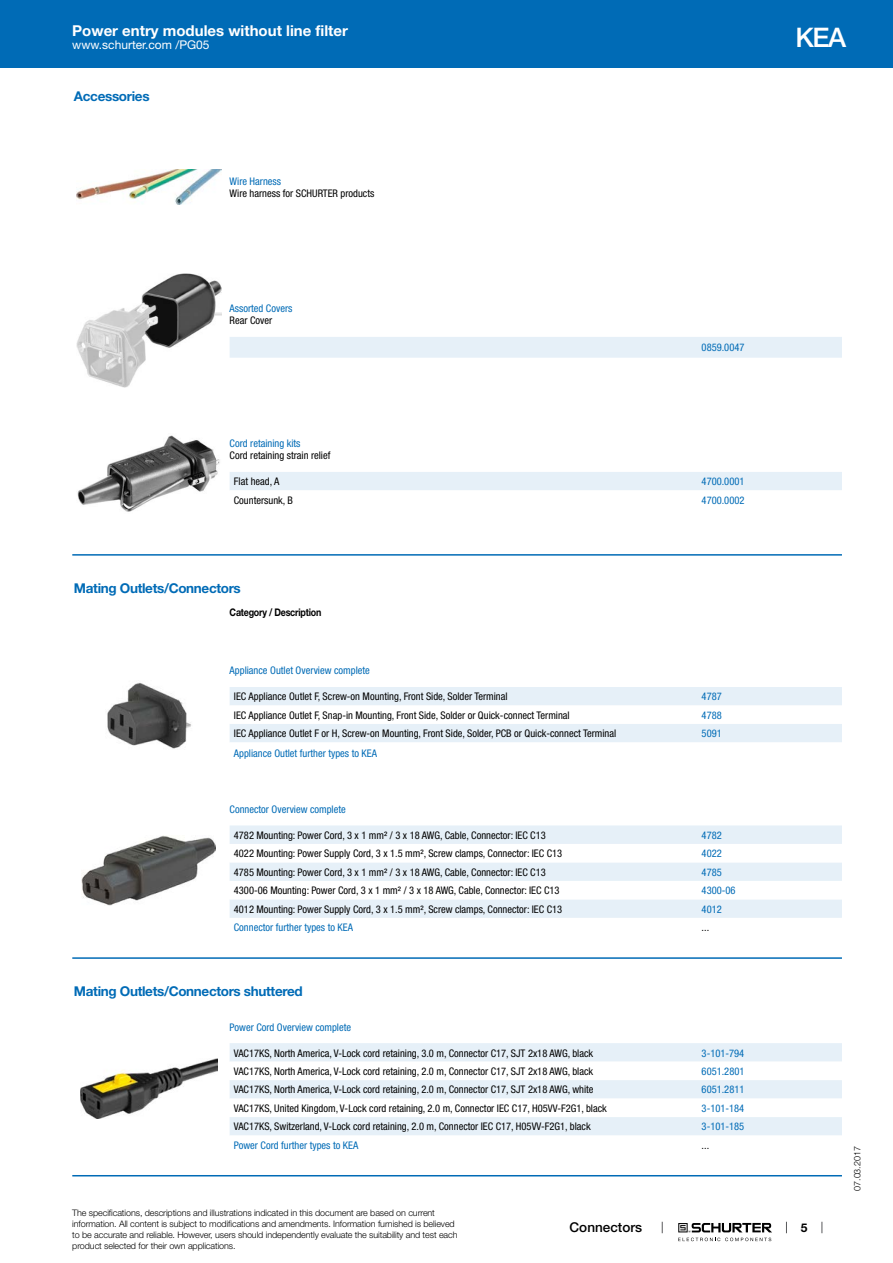
<style>
.page{position:relative;width:893px;height:1263px;background:#fff}
.page>*{position:absolute;margin:0;border:0;box-sizing:border-box;transform-origin:0 0}
.t1{font:500 27px "Helvetica Neue LT";color:#fff}
.t2{font:700 15px "Helvetica Neue LT";color:#fff}
.t3{font:700 13.5px "Helvetica Neue LT";letter-spacing:-.025em;color:#006bb6}
.t4{font:500 13.5px "Helvetica Neue LT";color:#000}
.t5{font:12px "Helvetica Neue LT";color:#fff}
.t6{font:700 12px "Helvetica Neue LT";color:#000}
.t7{font:condensed 10.5px "Helvetica Neue LT";color:#000}
.t8{font:condensed 10.5px "Helvetica Neue LT";color:#006bb6}
.t9{font:700 10.5px "Helvetica Neue LT";letter-spacing:-.025em;color:#000;scale:.85 1}
.t10{font:300 9px/10.8px "Helvetica Neue LT";letter-spacing:-.01em;color:#000}
</style>
<div class="page">
<svg style="left:678px;top:1223px;width:94px;height:18px"></svg>
<div style="left:0;top:0;width:893px;height:68px;background:#006bb6"></div>
<img style="left:77px;top:169px;width:144px;height:35px">
<img style="left:77px;top:274px;width:144px;height:113px">
<div style="left:230px;top:337px;width:612px;height:21px;background:#e6f0f8"></div>
<img style="left:77px;top:435px;width:143px;height:77px">
<div style="left:230px;top:472px;width:612px;height:18px;background:#e6f0f8"></div>
<hr style="left:72px;top:554px;width:770px;height:2px;background:#006bb6">
<img style="left:107px;top:682px;width:84px;height:67px">
<svg style="left:230px;top:687px;width:612px;height:55px"></svg>
<img style="left:82px;top:835px;width:134px;height:70px">
<div style="left:230px;top:825px;width:612px;height:19px;background:#e6f0f8"></div>
<svg style="left:230px;top:863px;width:612px;height:55px;fill:#e6f0f8"></svg>
<hr style="left:72px;top:957px;width:770px;height:2px;background:#006bb6">
<img style="left:80px;top:1058px;width:137px;height:60px">
<div style="left:230px;top:1043px;width:612px;height:18px;background:#e6f0f8"></div>
<svg style="left:230px;top:1061px;width:612px;height:74px"></svg>
<hr style="left:72px;top:1175px;width:770px;height:1px;background:#006bb6">
<h2 class="t2" style="left:72px;top:21px;width:277px">Power entry modules without line filter</h2>
<p class="t5" style="left:72px;top:38px;width:139px">www.schurter.com /PG05</p>
<p class="t3" style="left:74px;top:88px;width:77px">Accessories</p>
<p class="t8" style="left:230px;top:175px;width:53px">Wire Harness</p>
<p class="t7" style="left:230px;top:187px;width:146px">Wire harness for SCHURTER products</p>
<p class="t8" style="left:230px;top:302px;width:64px">Assorted Covers</p>
<p class="t7" style="left:230px;top:314px;width:44px">Rear Cover</p>
<p class="t8" style="left:702px;top:342px;width:44px">0859.0047</p>
<p class="t8" style="left:230px;top:437px;width:72px">Cord retaining kits</p>
<p class="t7" style="left:230px;top:449px;width:102px">Cord retaining strain relief</p>
<p class="t7" style="left:234px;top:475px;width:47px">Flat head, A</p>
<p class="t8" style="left:702px;top:475px;width:44px">4700.0001</p>
<p class="t7" style="left:234px;top:494px;width:61px">Countersunk, B</p>
<p class="t8" style="left:702px;top:494px;width:44px">4700.0002</p>
<p class="t3" style="left:74px;top:579px;width:168px">Mating Outlets/Connectors</p>
<p class="t9" style="left:230px;top:605px;width:109px">Category / Description</p>
<p class="t8" style="left:230px;top:665px;width:142px">Appliance Outlet Overview complete</p>
<p class="t7" style="left:234px;top:691px;width:275px">IEC Appliance Outlet F, Screw-on Mounting, Front Side, Solder Terminal</p>
<p class="t8" style="left:702px;top:691px;width:22px">4787</p>
<p class="t7" style="left:234px;top:709px;width:337px">IEC Appliance Outlet F, Snap-in Mounting, Front Side, Solder or Quick-connect Terminal</p>
<p class="t8" style="left:702px;top:709px;width:22px">4788</p>
<p class="t7" style="left:234px;top:727px;width:384px">IEC Appliance Outlet F or H, Screw-on Mounting, Front Side, Solder, PCB or Quick-connect Terminal</p>
<p class="t8" style="left:702px;top:727px;width:22px">5091</p>
<p class="t8" style="left:234px;top:747px;width:145px">Appliance Outlet further types to KEA</p>
<p class="t8" style="left:230px;top:803px;width:118px">Connector Overview complete</p>
<p class="t7" style="left:234px;top:829px;width:313px">4782 Mounting: Power Cord, 3 x 1 mm² / 3 x 18 AWG, Cable, Connector: IEC C13</p>
<p class="t8" style="left:702px;top:829px;width:22px">4782</p>
<p class="t7" style="left:234px;top:847px;width:330px">4022 Mounting: Power Supply Cord, 3 x 1.5 mm², Screw clamps, Connector: IEC C13</p>
<p class="t8" style="left:702px;top:847px;width:22px">4022</p>
<p class="t7" style="left:234px;top:866px;width:313px">4785 Mounting: Power Cord, 3 x 1 mm² / 3 x 18 AWG, Cable, Connector: IEC C13</p>
<p class="t8" style="left:702px;top:866px;width:22px">4785</p>
<p class="t7" style="left:234px;top:884px;width:327px">4300-06 Mounting: Power Cord, 3 x 1 mm² / 3 x 18 AWG, Cable, Connector: IEC C13</p>
<p class="t8" style="left:702px;top:884px;width:35px">4300-06</p>
<p class="t7" style="left:234px;top:903px;width:330px">4012 Mounting: Power Supply Cord, 3 x 1.5 mm², Screw clamps, Connector: IEC C13</p>
<p class="t8" style="left:702px;top:903px;width:22px">4012</p>
<p class="t8" style="left:234px;top:921px;width:121px">Connector further types to KEA</p>
<p class="t7" style="left:702px;top:921px;width:9px">...</p>
<p class="t3" style="left:74px;top:982px;width:230px">Mating Outlets/Connectors shuttered</p>
<p class="t8" style="left:230px;top:1021px;width:123px">Power Cord Overview complete</p>
<p class="t7" style="left:234px;top:1047px;width:361px">VAC17KS, North America, V-Lock cord retaining, 3.0 m, Connector C17, SJT 2x18 AWG, black</p>
<p class="t8" style="left:702px;top:1047px;width:44px">3-101-794</p>
<p class="t7" style="left:234px;top:1065px;width:361px">VAC17KS, North America, V-Lock cord retaining, 2.0 m, Connector C17, SJT 2x18 AWG, black</p>
<p class="t8" style="left:702px;top:1065px;width:44px">6051.2801</p>
<p class="t7" style="left:234px;top:1084px;width:361px">VAC17KS, North America, V-Lock cord retaining, 2.0 m, Connector C17, SJT 2x18 AWG, white</p>
<p class="t8" style="left:702px;top:1084px;width:44px">6051.2811</p>
<p class="t7" style="left:234px;top:1102px;width:374px">VAC17KS, United Kingdom, V-Lock cord retaining, 2.0 m, Connector IEC C17, H05VV-F2G1, black</p>
<p class="t8" style="left:702px;top:1102px;width:44px">3-101-184</p>
<p class="t7" style="left:234px;top:1121px;width:358px">VAC17KS, Switzerland, V-Lock cord retaining, 2.0 m, Connector IEC C17, H05VV-F2G1, black</p>
<p class="t8" style="left:702px;top:1121px;width:44px">3-101-185</p>
<p class="t8" style="left:234px;top:1139px;width:126px">Power Cord further types to KEA</p>
<p class="t7" style="left:702px;top:1139px;width:9px">...</p>
<p class="t10" style="left:72px;top:1207px;width:387px">The specifications, descriptions and illustrations indicated in this document are based on current information. All content is subject to modifications and amendments. Information furnished is believed to be accurate and reliable. However, users should independently evaluate the suitability and test each product selected for their own applications.</p>
<p class="t4" style="left:570px;top:1219px;width:74px">Connectors</p>
<h1 class="t1" style="left:795px;top:21px;width:52px">KEA</h1>
<p class="t6" style="left:801px;top:1220px;width:8px">5</p>
<p class="t10" style="left:852px;top:1191px;width:46px;rotate:-90deg">07.03.2017</p>
</div>
